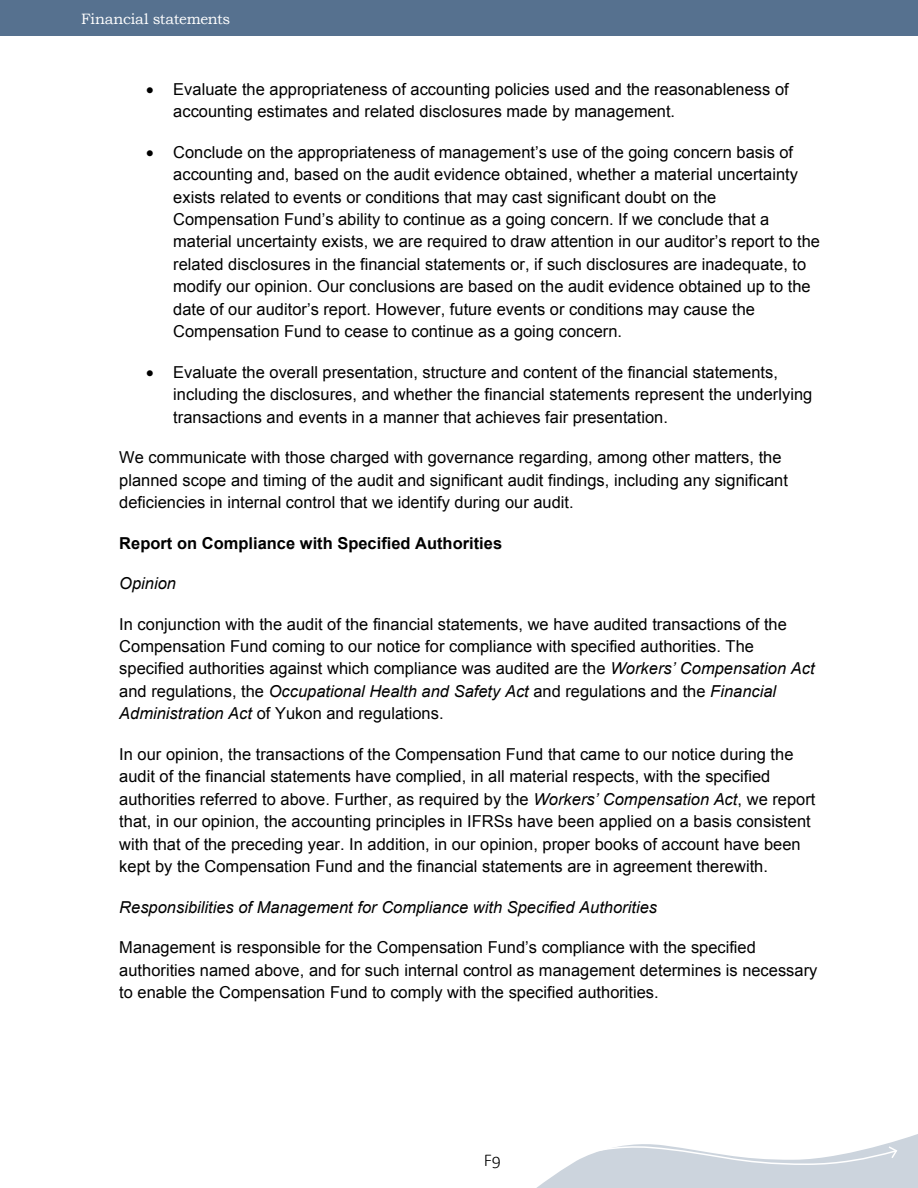
<style>
.page{position:relative;width:918px;height:1188px;background:#fff}
.page>*{position:absolute;margin:0;border:0;box-sizing:border-box;transform-origin:0 0}
.t1{font:300 18px "Calibri";color:#000}
.t2{font:16.5px/22.5px "Arial";color:#000}
.t3{font:italic 16.5px "Arial";color:#000}
.t4{font:700 16.5px "Arial";color:#000}
.t5{font:15px "Bookman Old Style";letter-spacing:-.015em;color:#fff}
.s1{font-style:italic}
</style>
<div class="page">
<div style="left:0;top:0;width:918px;height:36px;background:#56718f"></div>
<svg style="left:536px;top:1134px;width:382px;height:54px"></svg>
<p class="t5" style="left:81px;top:10px;width:151px">Financial statements</p>
<p class="t2" style="left:173px;top:78px;width:617px;text-indent:-27px">• Evaluate the appropriateness of accounting policies used and the reasonableness of accounting estimates and related disclosures made by management.</p>
<p class="t2" style="left:173px;top:141px;width:648px;text-indent:-27px">• Conclude on the appropriateness of management’s use of the going concern basis of accounting and, based on the audit evidence obtained, whether a material uncertainty exists related to events or conditions that may cast significant doubt on the Compensation Fund’s ability to continue as a going concern. If we conclude that a material uncertainty exists, we are required to draw attention in our auditor’s report to the related disclosures in the financial statements or, if such disclosures are inadequate, to modify our opinion. Our conclusions are based on the audit evidence obtained up to the date of our auditor’s report. However, future events or conditions may cause the Compensation Fund to cease to continue as a going concern.</p>
<p class="t2" style="left:173px;top:361px;width:641px;text-indent:-27px">• Evaluate the overall presentation, structure and content of the financial statements, including the disclosures, and whether the financial statements represent the underlying transactions and events in a manner that achieves fair presentation.</p>
<p class="t2" style="left:119px;top:446px;width:670px">We communicate with those charged with governance regarding, among other matters, the planned scope and timing of the audit and significant audit findings, including any significant deficiencies in internal control that we identify during our audit.</p>
<p class="t4" style="left:119px;top:532px;width:384px">Report on Compliance with Specified Authorities</p>
<p class="t3" style="left:119px;top:573px;width:58px">Opinion</p>
<p class="t2" style="left:119px;top:613px;width:697px">In conjunction with the audit of the financial statements, we have audited transactions of the Compensation Fund coming to our notice for compliance with specified authorities. The specified authorities against which compliance was audited are the <span class="s1">Workers’ Compensation Act </span>and regulations, the <span class="s1">Occupational Health and Safety Act</span> and regulations and the <span class="s1">Financial Administration Act</span> of Yukon and regulations.</p>
<p class="t2" style="left:119px;top:743px;width:698px">In our opinion, the transactions of the Compensation Fund that came to our notice during the audit of the financial statements have complied, in all material respects, with the specified authorities referred to above. Further, as required by the <span class="s1">Workers’ Compensation Act</span>, we report that, in our opinion, the accounting principles in IFRSs have been applied on a basis consistent with that of the preceding year. In addition, in our opinion, proper books of account have been kept by the Compensation Fund and the financial statements are in agreement therewith.</p>
<p class="t3" style="left:119px;top:896px;width:539px">Responsibilities of Management for Compliance with Specified Authorities</p>
<p class="t2" style="left:119px;top:936px;width:700px">Management is responsible for the Compensation Fund’s compliance with the specified authorities named above, and for such internal control as management determines is necessary to enable the Compensation Fund to comply with the specified authorities.</p>
<p class="t1" style="left:484px;top:1149px;width:19px">F9</p>
</div>
